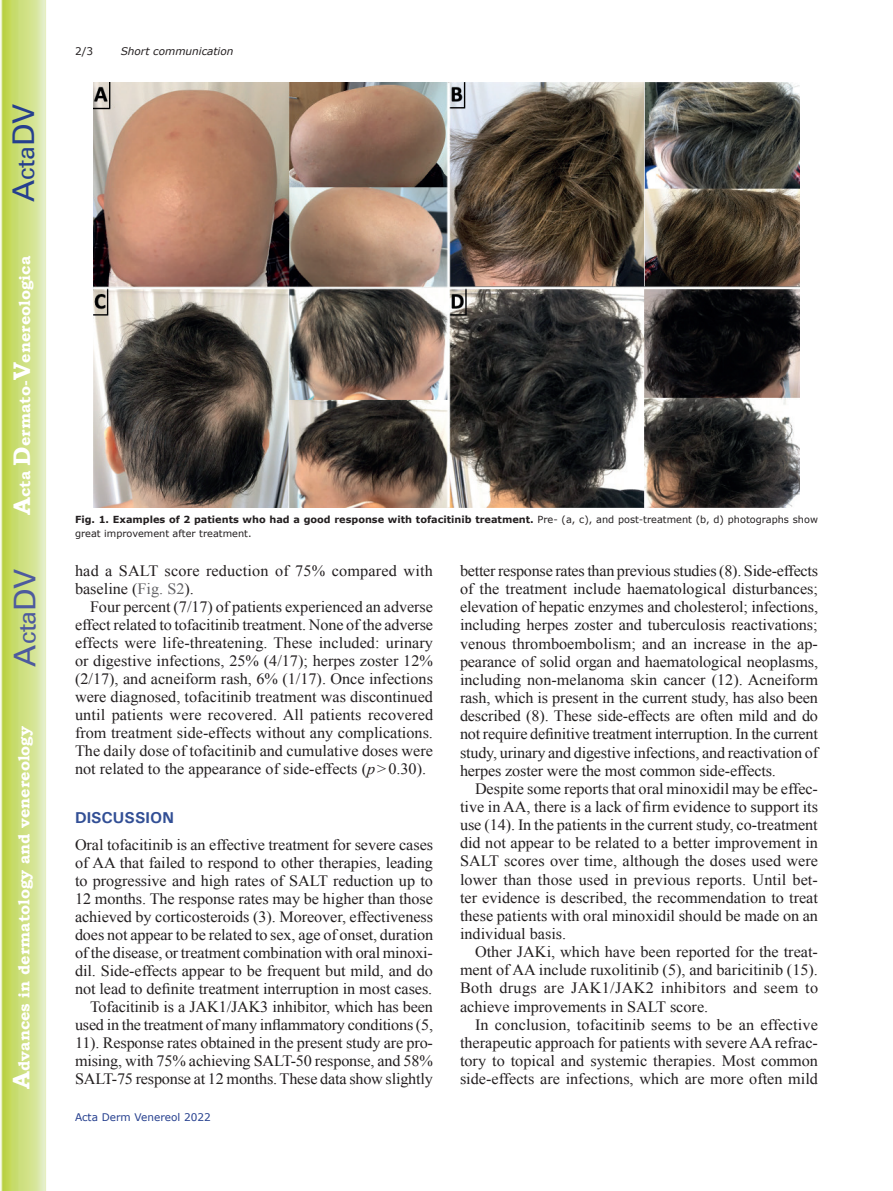
<style>
.page{position:relative;width:893px;height:1191px;background:#fff}
.page>*{position:absolute;margin:0;border:0;box-sizing:border-box;transform-origin:0 0}
.t1{font:30px "Univers";color:#4d5a9e}
.t2{font:30px "Univers";color:#253f8e}
.t3{font:15.75px/18.1px "Times New Roman";letter-spacing:-.005em;color:#231f20;text-align:justify}
.t4{font:700 15.75px "Bookman Old Style";color:#fff}
.t5{font:700 15.75px "Univers";color:#324f95}
.t6{font:10.5px "Verdana";color:#253f8e}
.t7{font:italic 10.5px "Verdana";color:#231f20}
.t8{font:10.5px "Verdana";color:#231f20}
.t9{font:9.75px/13.5px "Verdana";color:#231f20}
.s1{font-size:24px}
.s2{font-weight:700}
.s3{color:#636366}
.s4{font-style:italic}
</style>
<div class="page">
<svg style="left:1px;top:0;width:45px;height:1191px;background:#cfe084"></svg>
<img style="left:93px;top:83px;width:707px;height:424px">
<h1 class="t2" style="left:6px;top:202px;width:100px;rotate:-90deg">A<span class="s1">cta</span>DV</h1>
<p class="t4" style="left:15px;top:515px;width:260px;rotate:-90deg"><span class="s1">A</span>cta <span class="s1">D</span>ermato-<span class="s1">V</span>enereologica</p>
<h1 class="t1" style="left:7px;top:666px;width:100px;rotate:-90deg">A<span class="s1">cta</span>DV</h1>
<p class="t4" style="left:15px;top:1088px;width:364px;rotate:-90deg"><span class="s1">A</span>dvances in dermatology and venereology</p>
<p class="t8" style="left:75px;top:44px;width:20px">2/3</p>
<p class="t7" style="left:121px;top:44px;width:114px">Short communication</p>
<p class="t9" style="left:75px;top:513px;width:744px"><span class="s2">Fig. 1. Examples of 2 patients who had a good response with tofacitinib treatment.</span> Pre- (a, c), and post-treatment (b, d) photographs show great improvement after treatment.</p>
<p class="t3" style="left:75px;top:561px;width:359px">had a SALT score reduction of 75% compared with baseline (<span class="s3">Fig. S2</span>).</p>
<p class="t3" style="left:75px;top:597px;width:360px;text-indent:15px">Four percent (7/17) of patients experienced an adverse effect related to tofacitinib treatment. None of the adverse effects were life-threatening. These included: urinary or digestive infections, 25% (4/17); herpes zoster 12% (2/17), and acneiform rash, 6% (1/17). Once infections were diagnosed, tofacitinib treatment was discontinued until patients were recovered. All patients recovered from treatment side-effects without any complications.<br>The daily dose of tofacitinib and cumulative doses were not related to the appearance of side-effects (<span class="s4">p</span>&gt;0.30).</p>
<p class="t5" style="left:75px;top:807px;width:100px">DISCUSSION</p>
<p class="t3" style="left:75px;top:835px;width:360px;text-align:right">Oral tofacitinib is an effective treatment for severe cases of AA that failed to respond to other therapies, leading to progressive and high rates of SALT reduction up to 12 months. The response rates may be higher than those achieved by corticosteroids (3). Moreover, effectiveness does not appear to be related to sex, age of onset, duration of the disease, or treatment combination with oral minoxi&shy;dil. Side-effects appear to be frequent but mild, and do not lead to definite treatment interruption in most cases.<br>Tofacitinib is a JAK1/JAK3 inhibitor, which has been used in the treatment of many inflammatory conditions (5, 11). Response rates obtained in the present study are pro&shy;mising, with 75% achieving SALT-50 response, and 58% SALT-75 response at 12 months. These data show slightly</p>
<p class="t6" style="left:75px;top:1110px;width:137px">Acta Derm Venereol 2022</p>
<p class="t3" style="left:460px;top:561px;width:360px">better response rates than previous studies (8). Side-effects of the treatment include haematological disturbances; elevation of hepatic enzymes and cholesterol; infections, including herpes zoster and tuberculosis reactivations; venous thromboembolism; and an increase in the ap&shy;pearance of solid organ and haematological neoplasms, including non-melanoma skin cancer (12). Acneiform rash, which is present in the current study, has also been described (8). These side-effects are often mild and do not require definitive treatment interruption. In the current study, urinary and digestive infections, and reactivation of herpes zoster were the most common side-effects.</p>
<p class="t3" style="left:460px;top:779px;width:360px;text-indent:15px">Despite some reports that oral minoxidil may be effec&shy;tive in AA, there is a lack of firm evidence to support its use (14). In the patients in the current study, co-treatment did not appear to be related to a better improvement in SALT scores over time, although the doses used were lower than those used in previous reports. Until bet&shy;ter evidence is described, the recommendation to treat these patients with oral minoxidil should be made on an individual basis.</p>
<p class="t3" style="left:460px;top:942px;width:360px;text-indent:15px">Other JAKi, which have been reported for the treat&shy;ment of AA include ruxolitinib (5), and baricitinib (15).<br>Both drugs are JAK1/JAK2 inhibitors and seem to achieve improvements in SALT score.</p>
<p class="t3" style="left:460px;top:1015px;width:360px;text-indent:15px">In conclusion, tofacitinib seems to be an effective therapeutic approach for patients with severe AA refrac&shy;tory to topical and systemic therapies. Most common side-effects are infections, which are more often mild</p>
</div>
